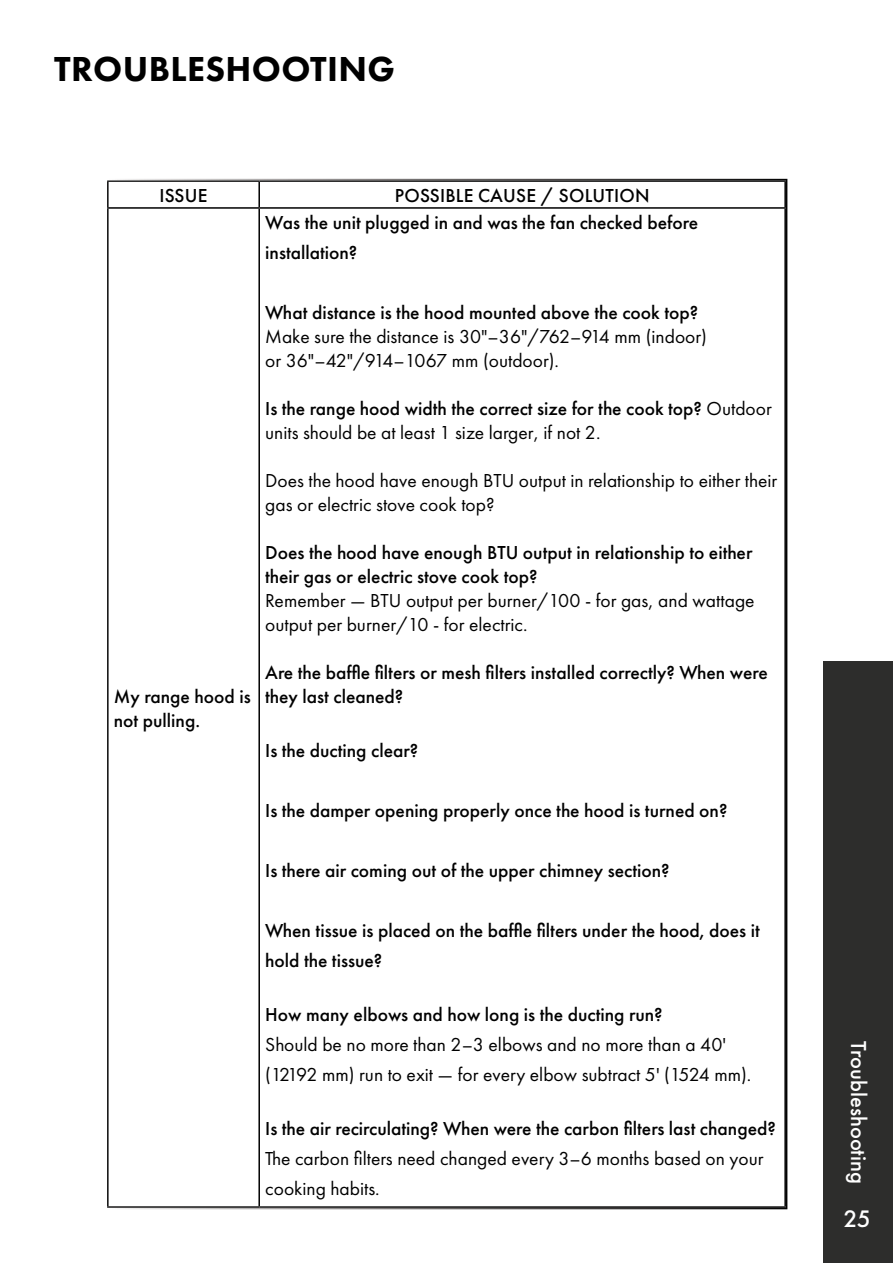
<style>
.page{position:relative;width:893px;height:1263px;background:#fff}
.page>*{position:absolute;margin:0;border:0;box-sizing:border-box;transform-origin:0 0}
.t1{font:800 36px "Futura PT";letter-spacing:.01em;color:#000}
.t2{font:500 24.75px "Futura PT";color:#fff}
.t3{font:500 22.5px "Futura PT";color:#fff}
.t4{font:500 19.5px/24px "Futura PT";color:#000}
.t5{font:19.5px/24px "Futura PT";color:#000}
.s1{font-weight:400}
</style>
<div class="page">
<div style="left:823px;top:661px;width:70px;height:602px;background:#2d2d2c"></div>
<hr style="left:258px;top:182px;width:2px;height:25px;background:#000">
<hr style="left:107px;top:207px;width:152px;height:2px;background:#000">
<hr style="left:259px;top:207px;width:527px;height:2px;background:#000">
<hr style="left:258px;top:209px;width:2px;height:997px;background:#000">
<h1 class="t1" style="left:54px;top:47px;width:342px">TROUBLESHOOTING</h1>
<p class="t4" style="left:159px;top:183px;width:50px">ISSUE</p>
<p class="t4" style="left:395px;top:183px;width:256px">POSSIBLE CAUSE / SOLUTION</p>
<p class="t4" style="left:265px;top:207px;width:434px;line-height:30px">Was the unit plugged in and was the fan checked before installation?</p>
<p class="t4" style="left:114px;top:684px;width:138px">My range hood is not pulling.</p>
<p class="t4" style="left:265px;top:300px;width:434px">What distance is the hood mounted above the cook top?</p>
<p class="t5" style="left:265px;top:324px;width:443px">Make sure the distance is 30"–36"/762–914 mm (indoor) or 36"–42"/914–1067 mm (outdoor).</p>
<p class="t4" style="left:265px;top:396px;width:508px">Is the range hood width the correct size for the cook top? <span class="s1">Outdoor units should be at least 1 size larger, if not 2.</span></p>
<p class="t5" style="left:265px;top:468px;width:514px">Does the hood have enough BTU output in relationship to either their gas or electric stove cook top?</p>
<p class="t4" style="left:265px;top:540px;width:489px">Does the hood have enough BTU output in relationship to either their gas or electric stove cook top?</p>
<p class="t5" style="left:265px;top:588px;width:491px">Remember — BTU output per burner/100 - for gas, and wattage output per burner/10 - for electric.</p>
<p class="t4" style="left:265px;top:660px;width:504px">Are the baffle filters or mesh filters installed correctly? When were they last cleaned?</p>
<p class="t4" style="left:265px;top:738px;width:155px">Is the ducting clear?</p>
<p class="t4" style="left:265px;top:798px;width:464px">Is the damper opening properly once the hood is turned on?</p>
<p class="t4" style="left:265px;top:858px;width:406px">Is there air coming out of the upper chimney section?</p>
<p class="t4" style="left:265px;top:915px;width:496px;line-height:30px">When tissue is placed on the baffle filters under the hood, does it hold the tissue?</p>
<p class="t4" style="left:265px;top:1002px;width:399px">How many elbows and how long is the ducting run?</p>
<p class="t5" style="left:265px;top:1029px;width:488px;line-height:30px">Should be no more than 2–3 elbows and no more than a 40' (12192 mm) run to exit — for every elbow subtract 5' (1524 mm).</p>
<p class="t4" style="left:265px;top:1116px;width:512px">Is the air recirculating? When were the carbon filters last changed?</p>
<p class="t5" style="left:265px;top:1143px;width:500px;line-height:30px">The carbon filters need changed every 3–6 months based on your cooking habits.</p>
<p class="t3" style="left:872px;top:1041px;width:144px;rotate:90deg">Troubleshooting</p>
<p class="t2" style="left:843px;top:1204px;width:29px">25</p>
</div>
